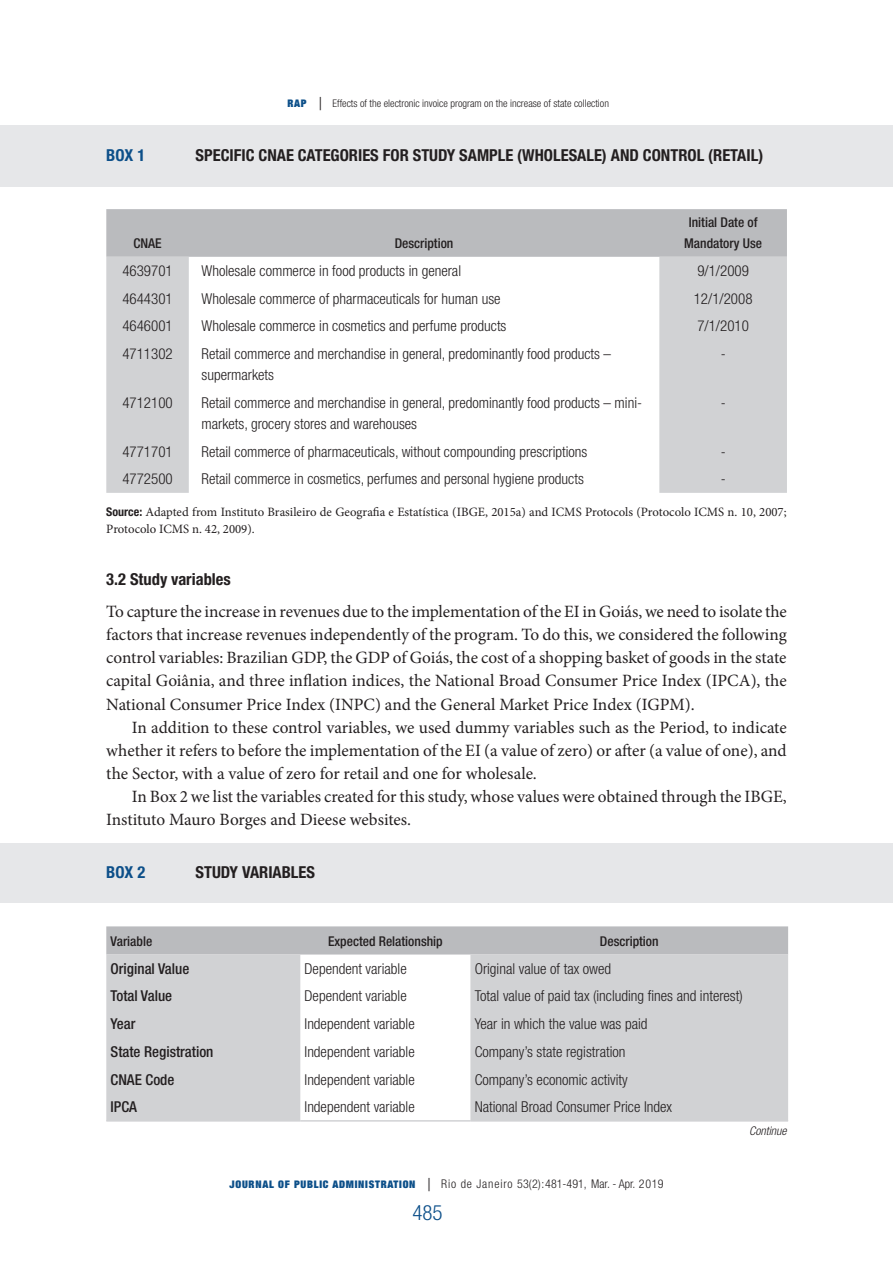
<style>
.page{position:relative;width:893px;height:1263px;background:#fff}
.page>*{position:absolute;margin:0;border:0;box-sizing:border-box;transform-origin:0 0}
.t1{font:300 condensed 21px "Helvetica Neue LT Std";color:#0c4f89}
.texto_3{font:17.25px/23.1px "Minion Pro";color:#231f20;text-align:justify}
.tit_tab{font:700 condensed 16.5px "Helvetica Neue LT Std";color:#231f20}
.SUB2{font:700 condensed 16.5px "Helvetica Neue LT Std";color:#231f20}
.tit_tab-2{font:700 condensed 16.5px "Helvetica Neue LT Std";color:#0c4f89}
.TEXTO_TAB{font:300 condensed 15px/21px "Helvetica Neue LT Std";color:#231f20}
.TEXTO_TAB-2{font:500 condensed 15px "Helvetica Neue LT Std";color:#231f20}
.GARGANTA{font:500 condensed 13.5px/21px "Helvetica Neue LT Std";color:#231f20;text-align:center}
.fonte{font:12.75px/16.5px "Minion Pro";color:#231f20}
.t2{font:300 condensed 12px "Helvetica Neue LT Std";letter-spacing:.07em;color:#231f20}
.TEXTO_TAB-3{font:italic 300 condensed 12px "Helvetica Neue LT Std";color:#231f20}
.t3{font:300 condensed 10.5px "Helvetica Neue LT Std";color:#231f20}
.s1{font-family:"Helvetica Neue";font-weight:900;font-stretch:expanded;color:#0c4f89}
.s2{font-size:18px}
.s3{font-family:"Helvetica Neue LT Std";font-weight:700;font-stretch:condensed;font-size:12px}
.s4{font-family:"Helvetica Neue";font-weight:900;font-stretch:expanded;font-size:10.5px;color:#0c4f89}
</style>
<div class="page">
<div style="left:0;top:125px;width:893px;height:62px;background:#e6e7e9"></div>
<div style="left:0;top:843px;width:892px;height:60px;background:#e6e7e9"></div>
<div style="left:106px;top:209px;width:681px;height:48px;background:#babbbe"></div>
<svg style="left:106px;top:257px;width:681px;height:236px"></svg>
<div style="left:106px;top:926px;width:682px;height:28px;background:#babbbe"></div>
<svg style="left:106px;top:954px;width:682px;height:166px;fill:#d1d2d4"></svg>
<hr style="left:106px;top:1120px;width:194px;height:1px;background:#d1d2d4">
<hr style="left:300px;top:1120px;width:170px;height:1px;background:#d1d2d4">
<hr style="left:470px;top:1120px;width:318px;height:1px;background:#d1d2d4">
<p class="t3" style="left:287px;top:98px;width:323px"><span class="s1">RAP</span> <span class="s2">|</span> Effects of the electronic invoice program on the increase of state collection</p>
<p class="tit_tab-2" style="left:106px;top:145px;width:41px">BOX 1</p>
<p class="tit_tab" style="left:196px;top:145px;width:569px">SPECIFIC CNAE CATEGORIES FOR STUDY SAMPLE (WHOLESALE) AND CONTROL (RETAIL)</p>
<p class="GARGANTA" style="left:133px;top:233px;width:30px">CNAE</p>
<p class="GARGANTA" style="left:395px;top:233px;width:60px">Description</p>
<p class="GARGANTA" style="left:684px;top:212px;width:79px">Initial Date of<br>Mandatory Use</p>
<p class="TEXTO_TAB" style="left:122px;top:260px;width:52px">4639701</p>
<p class="TEXTO_TAB" style="left:202px;top:260px;width:261px">Wholesale commerce in food products in general</p>
<p class="TEXTO_TAB" style="left:697px;top:260px;width:53px">9/1/2009</p>
<p class="TEXTO_TAB" style="left:122px;top:288px;width:52px">4644301</p>
<p class="TEXTO_TAB" style="left:202px;top:288px;width:301px">Wholesale commerce of pharmaceuticals for human use</p>
<p class="TEXTO_TAB" style="left:694px;top:288px;width:60px">12/1/2008</p>
<p class="TEXTO_TAB" style="left:122px;top:315px;width:52px">4646001</p>
<p class="TEXTO_TAB" style="left:202px;top:315px;width:306px">Wholesale commerce in cosmetics and perfume products</p>
<p class="TEXTO_TAB" style="left:697px;top:315px;width:53px">7/1/2010</p>
<p class="TEXTO_TAB" style="left:122px;top:343px;width:52px">4711302</p>
<p class="TEXTO_TAB" style="left:202px;top:343px;width:411px">Retail commerce and merchandise in general, predominantly food products – supermarkets</p>
<p class="TEXTO_TAB" style="left:721px;top:343px;width:6px">-</p>
<p class="TEXTO_TAB" style="left:122px;top:392px;width:52px">4712100</p>
<p class="TEXTO_TAB" style="left:202px;top:392px;width:442px">Retail commerce and merchandise in general, predominantly food products – mini&shy;markets, grocery stores and warehouses</p>
<p class="TEXTO_TAB" style="left:721px;top:392px;width:6px">-</p>
<p class="TEXTO_TAB" style="left:122px;top:441px;width:52px">4771701</p>
<p class="TEXTO_TAB" style="left:202px;top:441px;width:387px">Retail commerce of pharmaceuticals, without compounding prescriptions</p>
<p class="TEXTO_TAB" style="left:721px;top:441px;width:6px">-</p>
<p class="TEXTO_TAB" style="left:122px;top:468px;width:52px">4772500</p>
<p class="TEXTO_TAB" style="left:202px;top:468px;width:384px">Retail commerce in cosmetics, perfumes and personal hygiene products</p>
<p class="TEXTO_TAB" style="left:721px;top:468px;width:6px">-</p>
<p class="fonte" style="left:106px;top:504px;width:682px"><span class="s3">Source:</span> Adapted from Instituto Brasileiro de Geografia e Estatística (IBGE, 2015a) and ICMS Protocols (Protocolo ICMS n. 10, 2007;<br>Protocolo ICMS n. 42, 2009).</p>
<p class="SUB2" style="left:106px;top:570px;width:126px">3.2 Study variables</p>
<p class="texto_3" style="left:106px;top:600px;width:682px">To capture the increase in revenues due to the implementation of the EI in Goiás, we need to isolate the factors that increase revenues independently of the program. To do this, we considered the following control variables: Brazilian GDP, the GDP of Goiás, the cost of a shopping basket of goods in the state capital Goiânia, and three inflation indices, the National Broad Consumer Price Index (IPCA), the National Consumer Price Index (INPC) and the General Market Price Index (IGPM).</p>
<p class="texto_3" style="left:106px;top:716px;width:682px;text-indent:26px">In addition to these control variables, we used dummy variables such as the Period, to indicate whether it refers to before the implementation of the EI (a value of zero) or after (a value of one), and the Sector, with a value of zero for retail and one for wholesale.</p>
<p class="texto_3" style="left:106px;top:785px;width:682px;text-indent:26px">In Box 2 we list the variables created for this study, whose values were obtained through the IBGE,<br>Instituto Mauro Borges and Dieese websites.</p>
<p class="tit_tab-2" style="left:106px;top:862px;width:41px">BOX 2</p>
<p class="tit_tab" style="left:196px;top:862px;width:121px">STUDY VARIABLES</p>
<p class="GARGANTA" style="left:111px;top:930px;width:43px">Variable</p>
<p class="GARGANTA" style="left:328px;top:930px;width:116px">Expected Relationship</p>
<p class="GARGANTA" style="left:600px;top:930px;width:60px">Description</p>
<p class="TEXTO_TAB-2" style="left:111px;top:959px;width:80px">Original Value</p>
<p class="TEXTO_TAB" style="left:305px;top:958px;width:104px">Dependent variable</p>
<p class="TEXTO_TAB" style="left:475px;top:958px;width:138px">Original value of tax owed</p>
<p class="TEXTO_TAB-2" style="left:111px;top:987px;width:63px">Total Value</p>
<p class="TEXTO_TAB" style="left:305px;top:985px;width:104px">Dependent variable</p>
<p class="TEXTO_TAB" style="left:475px;top:985px;width:270px">Total value of paid tax (including fines and interest)</p>
<p class="TEXTO_TAB-2" style="left:111px;top:1015px;width:27px">Year</p>
<p class="TEXTO_TAB" style="left:305px;top:1013px;width:112px">Independent variable</p>
<p class="TEXTO_TAB" style="left:475px;top:1013px;width:174px">Year in which the value was paid</p>
<p class="TEXTO_TAB-2" style="left:111px;top:1043px;width:104px">State Registration</p>
<p class="TEXTO_TAB" style="left:305px;top:1041px;width:112px">Independent variable</p>
<p class="TEXTO_TAB" style="left:475px;top:1041px;width:152px">Company’s state registration</p>
<p class="TEXTO_TAB-2" style="left:111px;top:1070px;width:65px">CNAE Code</p>
<p class="TEXTO_TAB" style="left:305px;top:1069px;width:112px">Independent variable</p>
<p class="TEXTO_TAB" style="left:475px;top:1069px;width:154px">Company’s economic activity</p>
<p class="TEXTO_TAB-2" style="left:111px;top:1098px;width:28px">IPCA</p>
<p class="TEXTO_TAB" style="left:305px;top:1096px;width:112px">Independent variable</p>
<p class="TEXTO_TAB" style="left:475px;top:1096px;width:199px">National Broad Consumer Price Index</p>
<p class="TEXTO_TAB-3" style="left:749px;top:1124px;width:39px">Continue</p>
<p class="t2" style="left:229px;top:1176px;width:435px"><span class="s4">JOURNAL OF PUBLIC ADMINISTRATION</span> <span class="s2">|</span> Rio de Janeiro 53(2):481-491, Mar. - Apr. 2019</p>
<h1 class="t1" style="left:412px;top:1200px;width:32px">485</h1>
</div>
